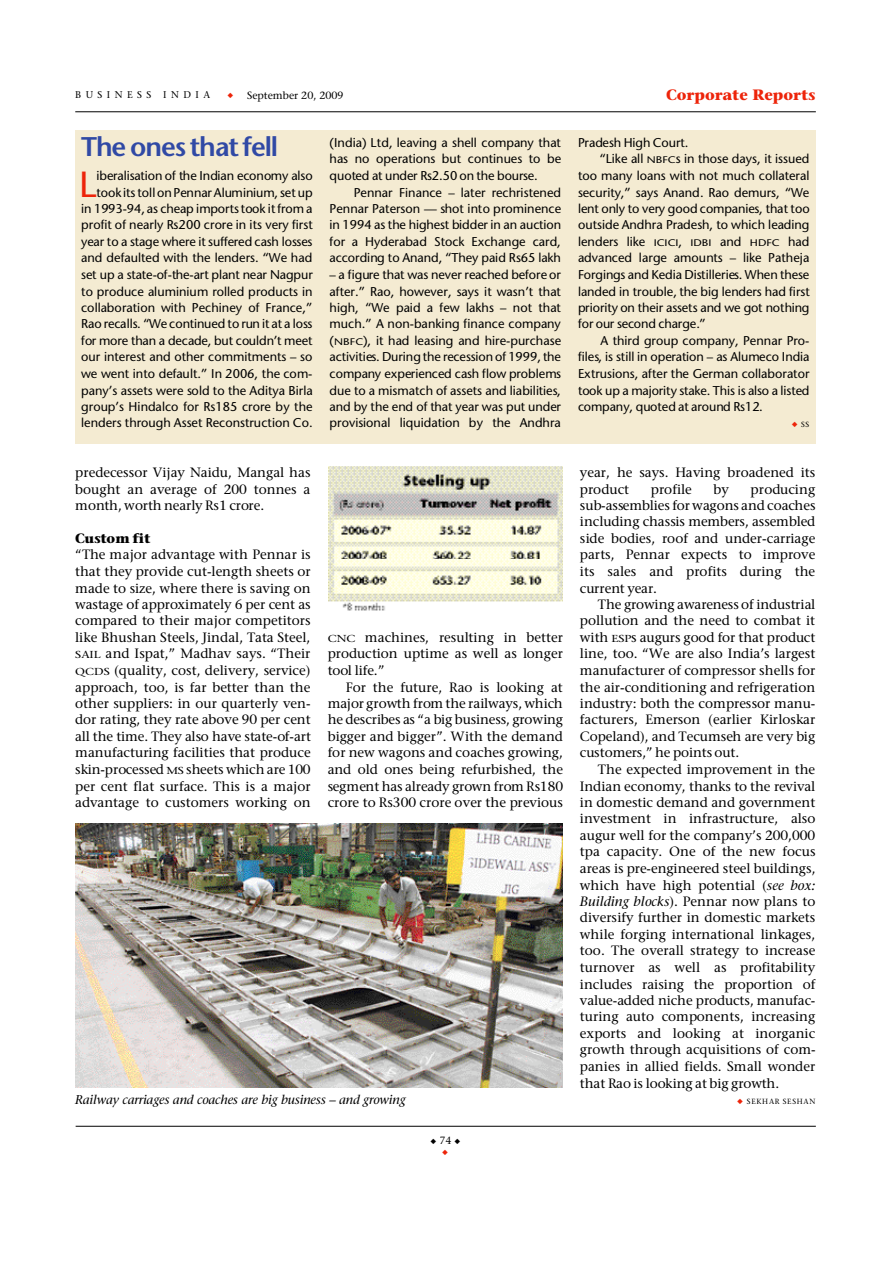
<style>
.page{position:relative;width:893px;height:1263px;background:#fff}
.page>*{position:absolute;margin:0;border:0;box-sizing:border-box;transform-origin:0 0}
.t1{font:36.3px "Stone Sans";color:#ed240a}
.t2{font:600 27px "Stone Sans";letter-spacing:-.04em;color:#3049a5}
.t3{font:700 15px "Stone Serif";color:#ed240a}
.t4{font:13.5px/16.5px "Stone Serif";color:#000;text-align:justify}
.t5{font:700 13.5px "Stone Serif";color:#000}
.t6{font:12.75px/16.5px "Stone Sans";color:#000;text-align:justify}
.t7{font:italic 12.75px "Stone Serif";letter-spacing:-.01em;color:#000}
.t8{font:10.5px "Stone Serif";color:#000}
.t9{font:9.75px "Stone Serif";letter-spacing:.46em;color:#000}
.t10{font:7.5px "Stone Serif";letter-spacing:.1em;color:#000}
.s1{color:#ed240a}
.s2{font-size:10.05px}
.s3{font-size:9.6px}
.s4{font-style:italic}
</style>
<div class="page">
<hr style="left:76px;top:1126px;width:739px;height:1px;background:#000">
<hr style="left:75px;top:112px;width:740px;height:1px;background:#000">
<img style="left:328px;top:467px;width:235px;height:93px">
<img style="left:328px;top:560px;width:235px;height:51px">
<img style="left:75px;top:823px;width:488px;height:265px">
<div style="left:75px;top:130px;width:740px;height:314px;background:#f4ebd2"></div>
<p class="t9" style="left:75px;top:91px;width:136px">BUSINESS INDIA</p>
<p class="t8" style="left:228px;top:91px;width:117px"><span class="s1">◆</span> September 20, 2009</p>
<p class="t3" style="left:666px;top:89px;width:151px">Corporate Reports</p>
<h2 class="t2" style="left:81px;top:136px;width:198px">The ones that fell</h2>
<h1 class="t1" style="left:79px;top:170px;width:19px">L</h1>
<p class="t6" style="left:81px;top:169px;width:233px;text-align:right">iberalisation of the Indian economy also took its toll onPennar Aluminium, set up<br>in 1993-94, as cheap importstook itfroma profit of nearly Rs200 crore in its very first year to a stage where it suffered cash losses and defaulted with the lenders. “We had set up a state-of-the-art plant near Nagpur to produce aluminium rolled products in collaboration with Pechiney of France,” Rao recalls. “We continued to run it at a loss for more than a decade, but couldn’t meet our interest and other commitments – so we went into default.” In 2006, the com&shy;pany’s assets were sold to the Aditya Birla group’s Hindalco for Rs185 crore by the lenders through Asset Reconstruction Co.</p>
<p class="t4" style="left:75px;top:466px;width:237px">predecessor Vijay Naidu, Mangal has bought an average of 200 tonnes a month, worth nearly Rs1 crore.</p>
<p class="t5" style="left:75px;top:533px;width:77px">Custom fit</p>
<p class="t4" style="left:75px;top:548px;width:237px">“The major advantage with Pennar is that they provide cut-length sheets or made to size, where there is saving on wastage of approximately 6 per cent as compared to their major competitors like Bhushan Steels, Jindal, Tata Steel, <span class="s2">S A IL</span> and Ispat,” Madhav says. “Their <span class="s2">Q C D S</span> (quality, cost, delivery, service) approach, too, is far better than the other suppliers: in our quarterly ven&shy;dor rating, they rate above 90 per cent all the time. They also have state-of-art manufacturing facilities that produce skin-processed <span class="s2">M S</span> sheets which are 100 per cent flat surface. This is a major advantage to customers working on</p>
<p class="t6" style="left:329px;top:136px;width:233px">(India) Ltd, leaving a shell company that has no operations but continues to be quoted at under Rs2.50 on the bourse.</p>
<p class="t6" style="left:329px;top:185px;width:233px;text-indent:24px">Pennar Finance – later rechristened Pennar Paterson — shot into prominence in 1994 as the highest bidder in an auction for a Hyderabad Stock Exchange card, according to Anand, “They paid Rs65 lakh</p>
<p class="t6" style="left:329px;top:268px;width:233px">– a figure that was never reached before or after.” Rao, however, says it wasn’t that high, “We paid a few lakhs – not that much.” A non-banking finance company (<span class="s3">N B F C</span>), it had leasing and hire-purchase activities. Duringthe recession of 1999, the company experienced cash flow problems due to a mismatch of assets and liabilities, and by the end of that year was put under provisional liquidation by the Andhra</p>
<p class="t4" style="left:328px;top:630px;width:237px"><span class="s2">C N C</span> machines, resulting in better production uptime as well as longer tool life.”</p>
<p class="t4" style="left:328px;top:680px;width:237px;text-indent:18px">For the future, Rao is looking at major growth from the railways, which he describes as “a big business, growing bigger and bigger”. With the demand for new wagons and coaches growing, and old ones being refurbished, the segment has already grown from Rs180 crore to Rs300 crore over the previous</p>
<p class="t7" style="left:75px;top:1094px;width:332px">Railway carriages and coaches are big business – and growing</p>
<p class="t8" style="left:430px;top:1136px;width:32px">◆74◆</p>
<p class="t6" style="left:578px;top:136px;width:112px">Pradesh High Court.</p>
<p class="t6" style="left:599px;top:152px;width:211px">“Like all <span class="s3">N B F C</span>s in those days, it issued</p>
<p class="t6" style="left:578px;top:169px;width:233px">too many loans with not much collateral</p>
<p class="t6" style="left:578px;top:185px;width:233px">security,” says Anand. Rao demurs, “We</p>
<p class="t6" style="left:578px;top:201px;width:233px">lent only to very good companies, that too</p>
<p class="t6" style="left:578px;top:218px;width:233px">outside Andhra Pradesh, to which leading</p>
<p class="t6" style="left:578px;top:235px;width:233px">lenders like <span class="s3">IC IC I</span>, <span class="s3">ID B I</span> and <span class="s3">H D F C</span> h a d</p>
<p class="t6" style="left:578px;top:251px;width:233px">advanced large amounts – like Patheja</p>
<p class="t6" style="left:578px;top:268px;width:233px">Forgings and Kedia Distilleries. When these</p>
<p class="t6" style="left:578px;top:284px;width:233px">landed in trouble, the big lenders had first</p>
<p class="t6" style="left:578px;top:300px;width:233px">priority on their assets and we got nothing</p>
<p class="t6" style="left:578px;top:317px;width:129px">for our second charge.”</p>
<p class="t6" style="left:600px;top:334px;width:210px">A third group company, Pennar Pro-</p>
<p class="t6" style="left:578px;top:350px;width:233px">files, is still in operation – as Alumeco India</p>
<p class="t6" style="left:578px;top:367px;width:233px">Extrusions, after the German collaborator</p>
<p class="t6" style="left:578px;top:383px;width:233px">took up a majority stake. This is also a listed</p>
<p class="t6" style="left:578px;top:399px;width:186px">company, quoted at around Rs12.</p>
<p class="t10" style="left:791px;top:422px;width:19px"><span class="s1">◆</span> S S</p>
<p class="t4" style="left:580px;top:465px;width:237px">year, he says. Having broadened its product</p>
<p class="t4" style="left:651px;top:482px;width:43px">profile</p>
<p class="t4" style="left:713px;top:482px;width:17px">by</p>
<p class="t4" style="left:580px;top:482px;width:237px;text-indent:171px">producing sub-assemblies for wagons and coaches including chassis members, assembled side bodies, roof and under-carriage parts, Pennar expects to improve its sales and profits during the current year.</p>
<p class="t4" style="left:580px;top:597px;width:237px;text-indent:18px">The growing awareness of industrial pollution and the need to combat it with <span class="s2">E S P</span>s augurs good for that product line, too. “We are also India’s largest manufacturer of compressor shells for the air-conditioning and refrigeration industry: both the compressor manu&shy;facturers, Emerson (earlier Kirloskar Copeland), and Tecumseh are very big customers,” he points out.</p>
<p class="t4" style="left:580px;top:762px;width:237px;text-indent:18px">The expected improvement in the Indian economy, thanks to the revival in domestic demand and government investment in infrastructure, also augur well for the company’s 200,000 tpa capacity. One of the new focus areas is pre-engineered steel buildings, which have high potential (<span class="s4">see box:<br>Building blocks</span>). Pennar now plans to diversify further in domestic markets while forging international linkages, too. The overall strategy to increase turnover as well as profitability includes raising the proportion of value-added niche products, manufac&shy;turing auto components, increasing exports and looking at inorganic growth through acquisitions of com&shy;panies in allied fields. Small wonder that Rao is looking at big growth.</p>
<p class="t10" style="left:737px;top:1098px;width:79px"><span class="s1">◆</span> SEKHAR SESHAN</p>
</div>
